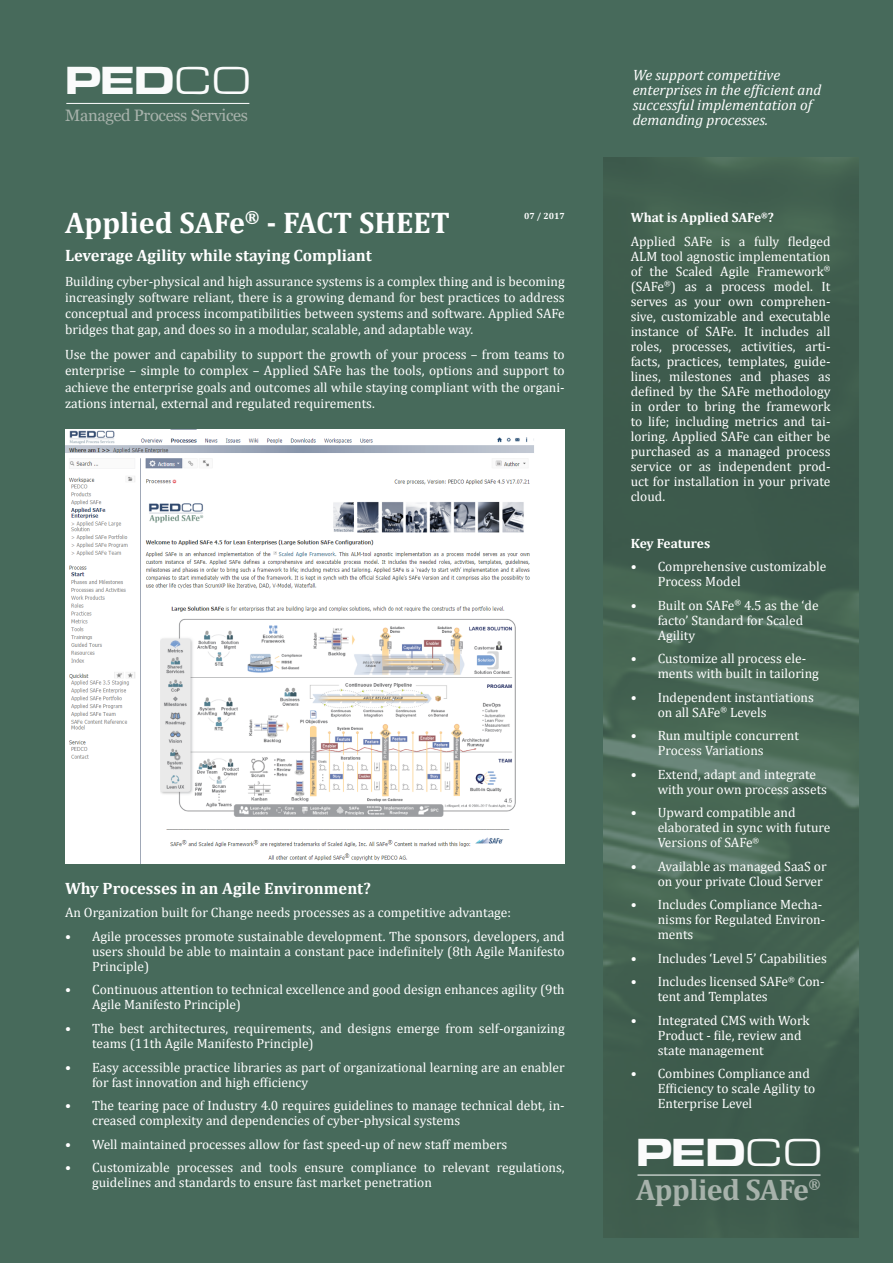
<style>
.page{position:relative;width:893px;height:1263px;background:#476a5b}
.page>*{position:absolute;margin:0;border:0;box-sizing:border-box;transform-origin:0 0}
.t1{font:700 expanded 40.5px "Eurostile MN";letter-spacing:-.01em;color:#fafbfb}
.Segoe_Ui_regular{font:700 30px "Cambria";color:#fff}
.t2{font:700 29.85px "Cambria";letter-spacing:-.02em;color:#a7b2ab}
.Segoe_Ui_regular-2{font:700 16.5px "Cambria";color:#fff}
.t3{font:16.5px "Georgia";letter-spacing:-.02em;color:#a7b2ab}
.Segoe_Ui_regular-3{font:italic 15px/15px "Cambria";color:#fff}
.Segoe_Ui_regular-4{font:13.5px/15px "Cambria";color:#fff}
.Segoe_Ui_regular-5{font:700 13.5px "Cambria";color:#fff}
.Segoe_Ui_regular-6{font:700 9px "Cambria";color:#fff}
.s1{font-family:"Eurostile Extended";font-weight:400;font-stretch:normal}
</style>
<div class="page">
<img style="left:603px;top:157px;width:256px;height:1080px">
<img style="left:65px;top:429px;width:500px;height:434px">
<hr style="left:637px;top:1175px;width:183px;height:1px;background:#fff">
<hr style="left:66px;top:103px;width:183px;height:1px;background:#fff">
<p class="t1" style="left:65px;top:58px;width:188px">PED<span class="s1">CO</span></p>
<p class="t3" style="left:65px;top:106px;width:184px">Managed Process Services</p>
<p class="Segoe_Ui_regular-3" style="left:633px;top:66px;width:190px">We support competitive enterprises in the efficient and successful implementation of demanding processes.</p>
<p class="Segoe_Ui_regular" style="left:65px;top:201px;width:386px">Applied SAFe<sup>®</sup> - FACT SHEET</p>
<p class="Segoe_Ui_regular-2" style="left:65px;top:244px;width:308px">Leverage Agility while staying Compliant</p>
<p class="Segoe_Ui_regular-4" style="left:65px;top:273px;width:501px;line-height:16.2px;text-align:justify">Building cyber-physical and high assurance systems is a complex thing and is becoming increasingly software reliant, there is a growing demand for best practices to address conceptual and process incompatibilities between systems and software. Applied SAFe bridges that gap, and does so in a modular, scalable, and adaptable way.</p>
<p class="Segoe_Ui_regular-4" style="left:65px;top:346px;width:501px;line-height:16.2px;text-align:justify">Use the power and capability to support the growth of your process – from teams to enterprise – simple to complex – Applied SAFe has the tools, options and support to achieve the enterprise goals and outcomes all while staying compliant with the organi&shy;zations internal, external and regulated requirements.</p>
<p class="Segoe_Ui_regular-6" style="left:524px;top:209px;width:42px">07 / 2017</p>
<p class="Segoe_Ui_regular-2" style="left:65px;top:877px;width:307px">Why Processes in an Agile Environment?</p>
<p class="Segoe_Ui_regular-4" style="left:65px;top:905px;width:448px">An Organization built for Change needs processes as a competitive advantage:</p>
<p class="Segoe_Ui_regular-4" style="left:92px;top:929px;width:474px;text-align:justify;text-indent:-27px">• Agile processes promote sustainable development. The sponsors, developers, and users should be able to maintain a constant pace indefinitely (8th Agile Manifesto Principle)</p>
<p class="Segoe_Ui_regular-4" style="left:92px;top:982px;width:474px;text-indent:-27px">• Continuous attention to technical excellence and good design enhances agility (9th<br>Agile Manifesto Principle)</p>
<p class="Segoe_Ui_regular-4" style="left:92px;top:1021px;width:474px;text-indent:-27px">• The best architectures, requirements, and designs emerge from self-organizing teams (11th Agile Manifesto Principle)</p>
<p class="Segoe_Ui_regular-4" style="left:92px;top:1059px;width:474px;text-indent:-27px">• Easy accessible practice libraries as part of organizational learning are an enabler for fast innovation and high efficiency</p>
<p class="Segoe_Ui_regular-4" style="left:92px;top:1098px;width:474px;text-indent:-27px">• The tearing pace of Industry 4.0 requires guidelines to manage technical debt, in&shy;creased complexity and dependencies of cyber-physical systems</p>
<p class="Segoe_Ui_regular-4" style="left:65px;top:1136px;width:444px">• Well maintained processes allow for fast speed-up of new staff members</p>
<p class="Segoe_Ui_regular-4" style="left:92px;top:1160px;width:474px;text-indent:-27px">• Customizable processes and tools ensure compliance to relevant regulations, guidelines and standards to ensure fast market penetration</p>
<p class="Segoe_Ui_regular-5" style="left:631px;top:208px;width:145px">What is Applied SAFe<sup>®</sup>?</p>
<p class="Segoe_Ui_regular-4" style="left:631px;top:234px;width:201px;text-align:justify">Applied SAFe is a fully fledged ALM tool agnostic implementation of the Scaled Agile Framework<sup>® </sup>(SAFe<sup>®</sup>) as a process model. It serves as your own comprehen&shy;sive, customizable and executable instance of SAFe. It includes all roles, processes, activities, arti&shy;facts, practices, templates, guide&shy;lines, milestones and phases as defined by the SAFe methodology in order to bring the framework to life; including metrics and tai&shy;loring. Applied SAFe can either be purchased as a managed process service or as independent prod&shy;uct for installation in your private cloud.</p>
<p class="Segoe_Ui_regular-5" style="left:631px;top:534px;width:81px">Key Features</p>
<p class="Segoe_Ui_regular-4" style="left:658px;top:559px;width:170px;text-indent:-27px">• Comprehensive customizable<br>Process Model</p>
<p class="Segoe_Ui_regular-4" style="left:658px;top:598px;width:162px;text-indent:-27px">• Built on SAFe<sup>®</sup> 4.5 as the ‘de facto’ Standard for Scaled<br>Agility</p>
<p class="Segoe_Ui_regular-4" style="left:658px;top:651px;width:163px;text-indent:-27px">• Customize all process ele&shy;ments with built in tailoring</p>
<p class="Segoe_Ui_regular-4" style="left:658px;top:690px;width:158px;text-indent:-27px">• Independent instantiations on all SAFe<sup>®</sup> Levels</p>
<p class="Segoe_Ui_regular-4" style="left:658px;top:728px;width:143px;text-indent:-27px">• Run multiple concurrent<br>Process Variations</p>
<p class="Segoe_Ui_regular-4" style="left:658px;top:767px;width:171px;text-indent:-27px">• Extend, adapt and integrate with your own process assets</p>
<p class="Segoe_Ui_regular-4" style="left:658px;top:805px;width:174px;text-indent:-27px">• Upward compatible and elaborated in sync with future<br>Versions of SAFe<sup>®</sup></p>
<p class="Segoe_Ui_regular-4" style="left:631px;top:859px;width:197px;text-align:right">• Available as managed SaaS or on your private Cloud Server</p>
<p class="Segoe_Ui_regular-4" style="left:658px;top:897px;width:169px;text-indent:-27px">• Includes Compliance Mecha&shy;nisms for Regulated Environ&shy;ments</p>
<p class="Segoe_Ui_regular-4" style="left:631px;top:951px;width:198px">• Includes ‘Level 5’ Capabilities</p>
<p class="Segoe_Ui_regular-4" style="left:658px;top:974px;width:168px;text-indent:-27px">• Includes licensed SAFe<sup>®</sup> Con&shy;tent and Templates</p>
<p class="Segoe_Ui_regular-4" style="left:658px;top:1013px;width:153px;text-indent:-27px">• Integrated CMS with Work<br>Product - file, review and state management</p>
<p class="Segoe_Ui_regular-4" style="left:658px;top:1066px;width:159px;text-indent:-27px">• Combines Compliance and<br>Efficiency to scale Agility to<br>Enterprise Level</p>
<p class="t1" style="left:636px;top:1129px;width:188px">PED<span class="s1">CO</span></p>
<p class="t2" style="left:636px;top:1169px;width:186px">Applied SAFe<sup>®</sup></p>
</div>
